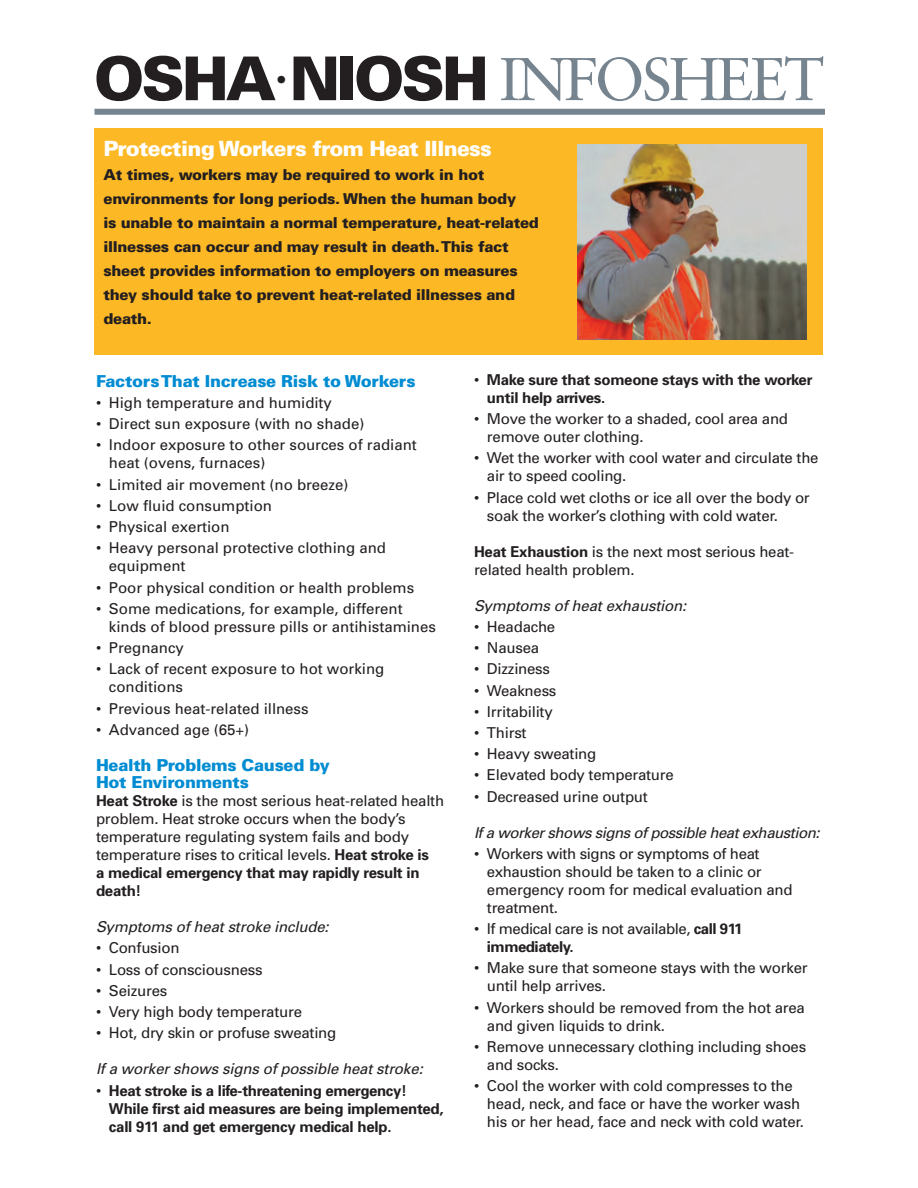
<style>
.page{position:relative;width:918px;height:1188px;background:#fff}
.page>*{position:absolute;margin:0;border:0;box-sizing:border-box;transform-origin:0 0}
.t1{font:900 60.45px "Univers";letter-spacing:-.05em;color:#231f20}
.t2{font:900 21px "Univers";letter-spacing:-.03em;color:#fff}
.t3{font:900 16.5px "Univers";letter-spacing:-.015em;color:#008cd2}
.t4{font:15px/18px "Univers";letter-spacing:-.015em;color:#231f20}
.t5{font:900 15px/24px "Univers";letter-spacing:-.02em;color:#231f20}
.t6{font:700 15px/18px "Univers";letter-spacing:-.015em;color:#231f20}
.t7{font:italic 15px "Univers";letter-spacing:-.01em;color:#231f20}
.t8{font:italic 15px "Univers";letter-spacing:-.03em;color:#231f20}
.s1{font-family:"Sabon";font-weight:400;color:#76848f}
.s2{font-weight:400}
.s3{font-weight:700}
</style>
<div class="page">
<div style="left:94px;top:128px;width:730px;height:227px;background:#fcb825"></div>
<div style="left:94px;top:109px;width:731px;height:6px;background:#76848f"></div>
<img style="left:578px;top:145px;width:229px;height:195px">
<h1 class="t1" style="left:94px;top:57px;width:732px">OSHA<sup>•</sup>NIOSH <span class="s1">INFOSHEET</span></h1>
<p class="t2" style="left:104px;top:141px;width:390px">Protecting Workers from Heat Illness</p>
<p class="t5" style="left:104px;top:164px;width:437px">At times, workers may be required to work in hot environments for long periods. When the human body<br>is unable to maintain a normal temperature, heat-related illnesses can occur and may result in death.This fact sheet provides information to employers on measures they should take to prevent heat-related illnesses and death.</p>
<p class="t3" style="left:96px;top:375px;width:321px">FactorsThat Increase Risk to Workers</p>
<p class="t6" style="left:487px;top:372px;width:327px;text-indent:-13px"><span class="s2">•</span> Make sure that someone stays with the worker until help arrives.</p>
<p class="t4" style="left:96px;top:395px;width:237px">• High temperature and humidity</p>
<p class="t4" style="left:474px;top:411px;width:316px">• Move the worker to a shaded, cool area and</p>
<p class="t4" style="left:96px;top:416px;width:270px">• Direct sun exposure (with no shade)</p>
<p class="t4" style="left:487px;top:429px;width:158px">remove outer clothing.</p>
<p class="t4" style="left:96px;top:437px;width:322px">• Indoor exposure to other sources of radiant</p>
<p class="t4" style="left:474px;top:450px;width:346px">• Wet the worker with cool water and circulate the</p>
<p class="t4" style="left:109px;top:455px;width:158px">heat (ovens, furnaces)</p>
<p class="t4" style="left:487px;top:468px;width:141px">air to speed cooling.</p>
<p class="t4" style="left:96px;top:477px;width:254px">• Limited air movement (no breeze)</p>
<p class="t4" style="left:474px;top:490px;width:337px">• Place cold wet cloths or ice all over the body or</p>
<p class="t4" style="left:96px;top:498px;width:178px">• Low fluid consumption</p>
<p class="t4" style="left:487px;top:508px;width:293px">soak the worker’s clothing with cold water.</p>
<p class="t4" style="left:96px;top:519px;width:135px">• Physical exertion</p>
<p class="t4" style="left:96px;top:540px;width:292px">• Heavy personal protective clothing and</p>
<p class="t4" style="left:474px;top:544px;width:322px"><span class="s3">Heat Exhaustion</span> is the next most serious heat-</p>
<p class="t4" style="left:109px;top:558px;width:78px">equipment</p>
<p class="t4" style="left:474px;top:562px;width:162px">related health problem.</p>
<p class="t4" style="left:96px;top:580px;width:320px">• Poor physical condition or health problems</p>
<p class="t4" style="left:96px;top:601px;width:308px">• Some medications, for example, different</p>
<p class="t7" style="left:474px;top:600px;width:214px">Symptoms of heat exhaustion:</p>
<p class="t4" style="left:109px;top:619px;width:329px">kinds of blood pressure pills or antihistamines</p>
<p class="t4" style="left:474px;top:619px;width:83px">• Headache</p>
<p class="t4" style="left:96px;top:640px;width:89px">• Pregnancy</p>
<p class="t4" style="left:474px;top:640px;width:67px">• Nausea</p>
<p class="t4" style="left:96px;top:661px;width:290px">• Lack of recent exposure to hot working</p>
<p class="t4" style="left:474px;top:661px;width:78px">• Dizziness</p>
<p class="t4" style="left:109px;top:679px;width:76px">conditions</p>
<p class="t4" style="left:474px;top:683px;width:84px">• Weakness</p>
<p class="t4" style="left:96px;top:701px;width:214px">• Previous heat-related illness</p>
<p class="t4" style="left:474px;top:704px;width:80px">• Irritability</p>
<p class="t4" style="left:96px;top:722px;width:155px">• Advanced age (65+)</p>
<p class="t4" style="left:474px;top:725px;width:54px">• Thirst</p>
<p class="t4" style="left:474px;top:746px;width:124px">• Heavy sweating</p>
<p class="t3" style="left:96px;top:759px;width:235px">Health Problems Caused by</p>
<p class="t4" style="left:474px;top:768px;width:201px">• Elevated body temperature</p>
<p class="t3" style="left:96px;top:776px;width:154px">Hot Environments</p>
<p class="t4" style="left:96px;top:793px;width:350px"><span class="s3">Heat Stroke</span> is the most serious heat-related health</p>
<p class="t4" style="left:474px;top:789px;width:175px">• Decreased urine output</p>
<p class="t4" style="left:96px;top:811px;width:315px">problem. Heat stroke occurs when the body’s temperature regulating system fails and body</p>
<p class="t8" style="left:474px;top:827px;width:347px">If a worker shows signs of possible heat exhaustion:</p>
<p class="t4" style="left:96px;top:847px;width:335px">temperature rises to critical levels. <span class="s3">Heat stroke is</span></p>
<p class="t4" style="left:474px;top:846px;width:287px">• Workers with signs or symptoms of heat</p>
<p class="t6" style="left:96px;top:865px;width:325px">a medical emergency that may rapidly result in</p>
<p class="t4" style="left:487px;top:864px;width:276px">exhaustion should be taken to a clinic or</p>
<p class="t6" style="left:96px;top:883px;width:47px">death!</p>
<p class="t4" style="left:487px;top:882px;width:307px">emergency room for medical evaluation and treatment.</p>
<p class="t7" style="left:96px;top:921px;width:234px">Symptoms of heat stroke include:</p>
<p class="t4" style="left:474px;top:921px;width:270px">• If medical care is not available, <span class="s3">call 911</span></p>
<p class="t4" style="left:96px;top:940px;width:85px">• Confusion</p>
<p class="t6" style="left:487px;top:939px;width:88px">immediately.</p>
<p class="t4" style="left:96px;top:962px;width:168px">• Loss of consciousness</p>
<p class="t4" style="left:474px;top:960px;width:335px">• Make sure that someone stays with the worker</p>
<p class="t4" style="left:96px;top:983px;width:73px">• Seizures</p>
<p class="t4" style="left:487px;top:978px;width:121px">until help arrives.</p>
<p class="t4" style="left:96px;top:1004px;width:208px">• Very high body temperature</p>
<p class="t4" style="left:487px;top:1000px;width:319px;text-indent:-13px">• Workers should be removed from the hot area and given liquids to drink.</p>
<p class="t4" style="left:96px;top:1025px;width:242px">• Hot, dry skin or profuse sweating</p>
<p class="t4" style="left:474px;top:1039px;width:334px">• Remove unnecessary clothing including shoes</p>
<p class="t7" style="left:96px;top:1064px;width:328px">If a worker shows signs of possible heat stroke:</p>
<p class="t4" style="left:487px;top:1057px;width:74px">and socks.</p>
<p class="t6" style="left:96px;top:1083px;width:312px"><span class="s2">•</span> Heat stroke is a life-threatening emergency!</p>
<p class="t4" style="left:474px;top:1078px;width:320px">• Cool the worker with cold compresses to the</p>
<p class="t6" style="left:109px;top:1101px;width:336px">While first aid measures are being implemented,</p>
<p class="t4" style="left:487px;top:1096px;width:315px">head, neck, and face or have the worker wash</p>
<p class="t6" style="left:109px;top:1119px;width:284px">call 911 and get emergency medical help.</p>
<p class="t4" style="left:487px;top:1114px;width:319px">his or her head, face and neck with cold water.</p>
</div>
